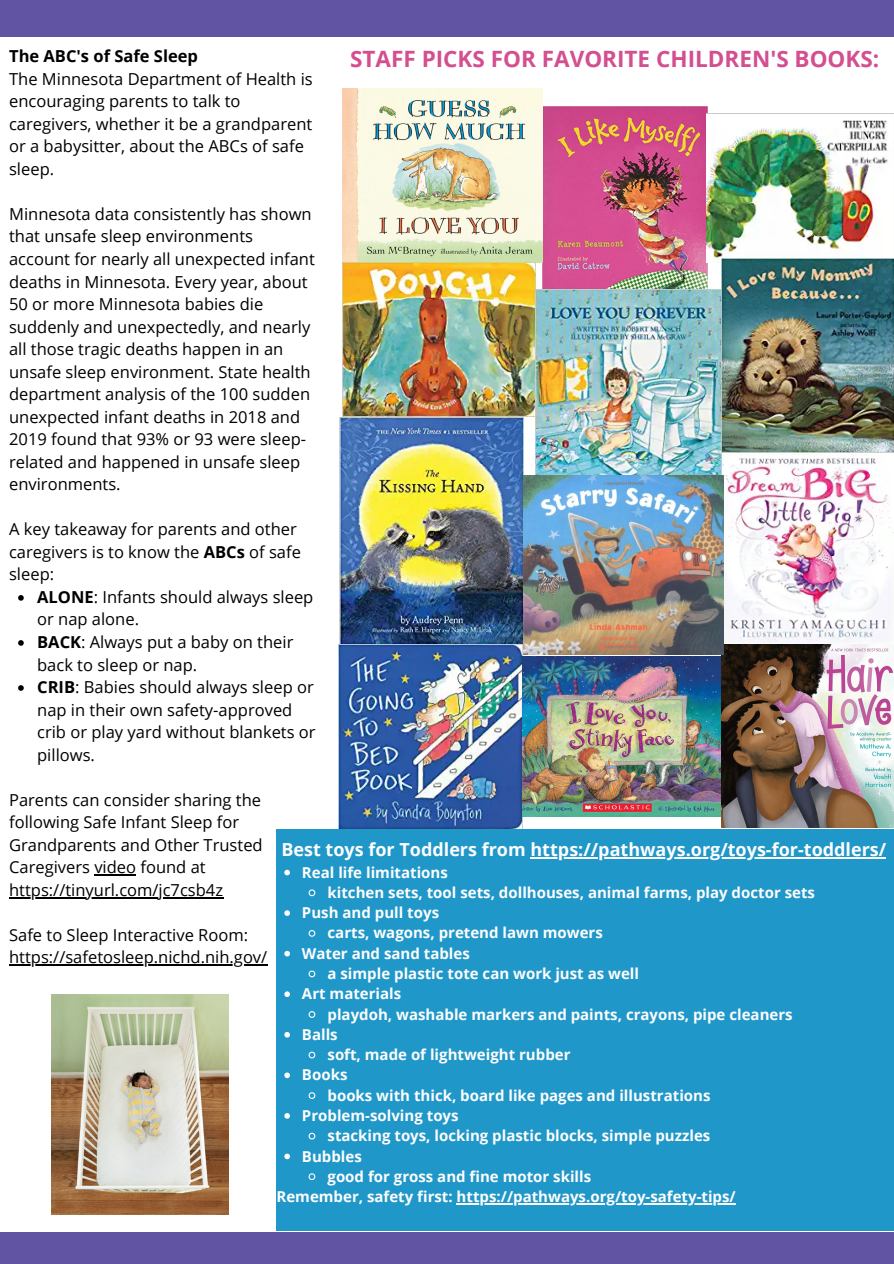
<style>
.page{position:relative;width:894px;height:1264px;background:#fff}
.page>*{position:absolute;margin:0;border:0;box-sizing:border-box;transform-origin:0 0}
.t1{font:700 22.5px "Open Sans";color:#d34f90}
.t2{font:700 18px "Open Sans";color:#fdfdfd}
.t3{font:16.5px/22.5px "Open Sans";color:#000}
.t4{font:700 16.5px "Open Sans";color:#000}
.t5{font:700 15px "Open Sans";color:#fdfdfd}
.s1{font-weight:700}
</style>
<div class="page">
<div style="left:0;top:0;width:893px;height:1263px;background:#6154a3"></div>
<div style="left:0;top:37px;width:893px;height:1194px;background:#fff"></div>
<img style="left:52px;top:994px;width:176px;height:220px">
<img style="left:542px;top:106px;width:164px;height:183px">
<img style="left:342px;top:89px;width:200px;height:173px">
<img style="left:342px;top:262px;width:193px;height:155px">
<img style="left:720px;top:262px;width:173px;height:565px">
<img style="left:706px;top:120px;width:187px;height:142px">
<img style="left:535px;top:289px;width:186px;height:186px">
<img style="left:338px;top:417px;width:185px;height:412px">
<img style="left:523px;top:475px;width:200px;height:179px">
<img style="left:522px;top:657px;width:198px;height:159px">
<div style="left:276px;top:829px;width:617px;height:401px;background:#2097c9"></div>
<svg style="left:18px;top:595px;width:6px;height:5px"></svg>
<svg style="left:18px;top:640px;width:6px;height:5px"></svg>
<svg style="left:18px;top:685px;width:6px;height:5px"></svg>
<hr style="left:94px;top:874px;width:42px;height:1px;background:#000">
<hr style="left:9px;top:897px;width:214px;height:1px;background:#000">
<hr style="left:9px;top:964px;width:258px;height:1px;background:#000">
<svg style="left:284px;top:869px;width:6px;height:6px"></svg>
<svg style="left:308px;top:889px;width:8px;height:8px"></svg>
<svg style="left:284px;top:910px;width:6px;height:5px"></svg>
<svg style="left:308px;top:930px;width:8px;height:7px"></svg>
<svg style="left:284px;top:950px;width:6px;height:6px"></svg>
<svg style="left:308px;top:970px;width:8px;height:8px"></svg>
<svg style="left:284px;top:991px;width:6px;height:6px"></svg>
<svg style="left:308px;top:1011px;width:8px;height:7px"></svg>
<svg style="left:284px;top:1032px;width:6px;height:5px"></svg>
<svg style="left:308px;top:1051px;width:8px;height:8px"></svg>
<svg style="left:284px;top:1072px;width:6px;height:6px"></svg>
<svg style="left:308px;top:1092px;width:8px;height:7px"></svg>
<svg style="left:284px;top:1113px;width:6px;height:5px"></svg>
<svg style="left:308px;top:1132px;width:8px;height:8px"></svg>
<svg style="left:284px;top:1153px;width:6px;height:6px"></svg>
<svg style="left:308px;top:1173px;width:8px;height:7px"></svg>
<hr style="left:530px;top:857px;width:356px;height:1px;background:#fdfdfd">
<hr style="left:456px;top:1203px;width:279px;height:1px;background:#fdfdfd">
<p class="t4" style="left:9px;top:45px;width:190px">The ABC's of Safe Sleep</p>
<p class="t3" style="left:9px;top:67px;width:305px">The Minnesota Department of Health is encouraging parents to talk to caregivers, whether it be a grandparent or a babysitter, about the ABCs of safe sleep.</p>
<p class="t3" style="left:9px;top:202px;width:307px">Minnesota data consistently has shown that unsafe sleep environments account for nearly all unexpected infant deaths in Minnesota. Every year, about 50 or more Minnesota babies die suddenly and unexpectedly, and nearly all those tragic deaths happen in an unsafe sleep environment. State health department analysis of the 100 sudden unexpected infant deaths in 2018 and 2019 found that 93% or 93 were sleep&shy;related and happened in unsafe sleep environments.</p>
<p class="t3" style="left:9px;top:517px;width:293px">A key takeaway for parents and other caregivers is to know the <span class="s1">ABCs</span> of safe sleep:</p>
<p class="t3" style="left:37px;top:585px;width:277px"><span class="s1">ALONE</span>: Infants should always sleep or nap alone.</p>
<p class="t3" style="left:37px;top:630px;width:258px"><span class="s1">BACK</span>: Always put a baby on their back to sleep or nap.</p>
<p class="t3" style="left:37px;top:675px;width:280px"><span class="s1">CRIB</span>: Babies should always sleep or nap in their own safety-approved crib or play yard without blankets or pillows.</p>
<p class="t1" style="left:350px;top:43px;width:530px">STAFF PICKS FOR FAVORITE CHILDREN'S BOOKS:</p>
<p class="t3" style="left:9px;top:788px;width:255px">Parents can consider sharing the following Safe Infant Sleep for<br>Grandparents and Other Trusted<br>Caregivers video found at https://tinyurl.com/jc7csb4z</p>
<p class="t3" style="left:9px;top:923px;width:259px">Safe to Sleep Interactive Room: https://safetosleep.nichd.nih.gov/</p>
<p class="t2" style="left:281px;top:837px;width:606px">Best toys for Toddlers from https://pathways.org/toys-for-toddlers/</p>
<p class="t5" style="left:302px;top:861px;width:147px">Real life limitations</p>
<p class="t5" style="left:327px;top:881px;width:489px">kitchen sets, tool sets, dollhouses, animal farms, play doctor sets</p>
<p class="t5" style="left:302px;top:902px;width:139px">Push and pull toys</p>
<p class="t5" style="left:327px;top:922px;width:277px">carts, wagons, pretend lawn mowers</p>
<p class="t5" style="left:302px;top:942px;width:169px">Water and sand tables</p>
<p class="t5" style="left:327px;top:963px;width:313px">a simple plastic tote can work just as well</p>
<p class="t5" style="left:302px;top:983px;width:101px">Art materials</p>
<p class="t5" style="left:327px;top:1003px;width:466px">playdoh, washable markers and paints, crayons, pipe cleaners</p>
<p class="t5" style="left:302px;top:1023px;width:37px">Balls</p>
<p class="t5" style="left:327px;top:1044px;width:244px">soft, made of lightweight rubber</p>
<p class="t5" style="left:302px;top:1064px;width:47px">Books</p>
<p class="t5" style="left:327px;top:1084px;width:384px">books with thick, board like pages and illustrations</p>
<p class="t5" style="left:302px;top:1104px;width:158px">Problem-solving toys</p>
<p class="t5" style="left:327px;top:1125px;width:384px">stacking toys, locking plastic blocks, simple puzzles</p>
<p class="t5" style="left:302px;top:1145px;width:61px">Bubbles</p>
<p class="t5" style="left:327px;top:1165px;width:265px">good for gross and fine motor skills</p>
<p class="t5" style="left:276px;top:1185px;width:460px">Remember, safety first: https://pathways.org/toy-safety-tips/</p>
</div>
